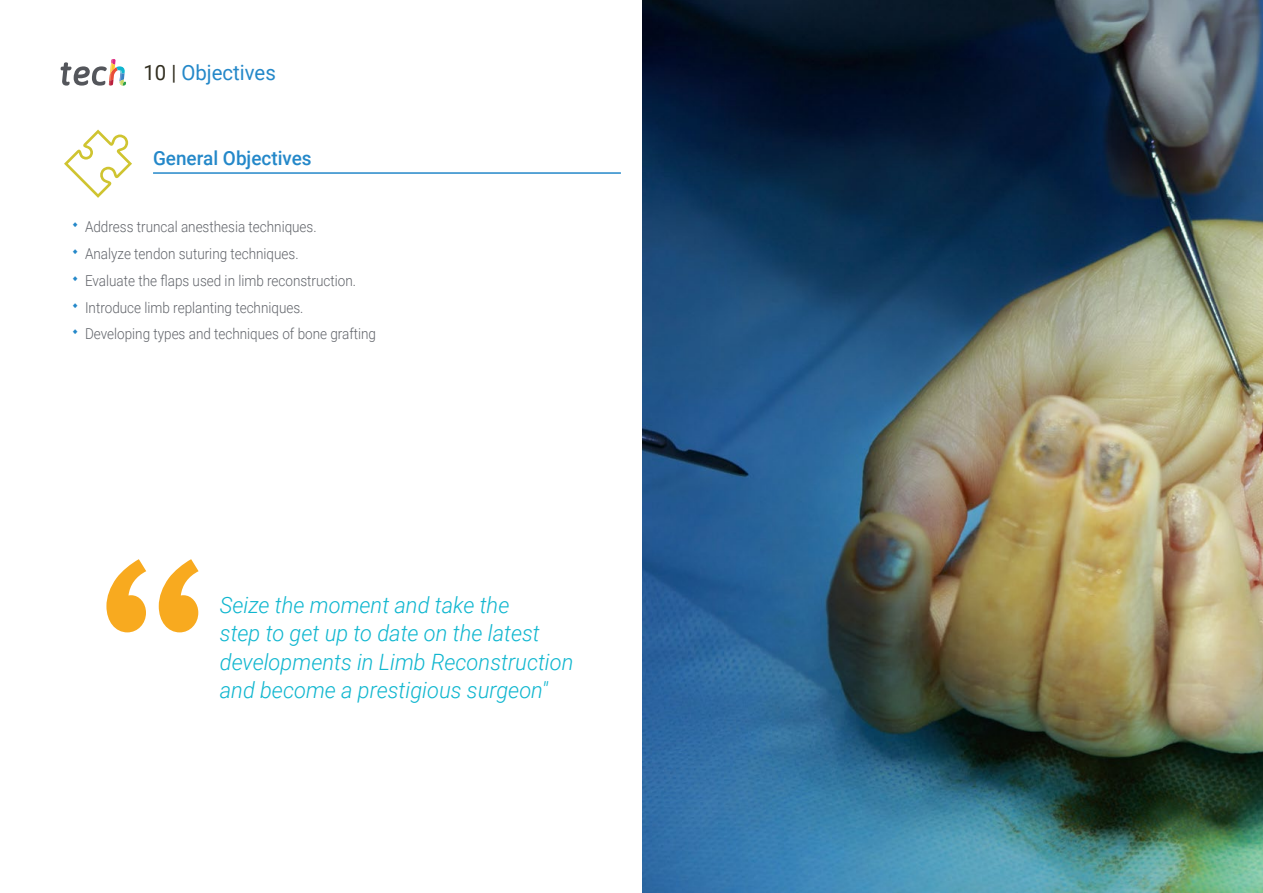
<style>
.page{position:relative;width:1263px;height:893px;background:#fff}
.page>*{position:absolute;margin:0;border:0;box-sizing:border-box;transform-origin:0 0}
.t1{font:italic 300 22.5px/28.5px "Roboto";color:#0fb6cf}
.t2{font:21px "Roboto";color:#2488c9}
.t3{font:500 19.5px "Roboto";color:#2488c9}
.t4{font:300 15px/26.7px "Roboto";color:#61646a;scale:.9 1}
.s1{color:#312e20}
</style>
<div class="page">
<hr style="left:153px;top:173px;width:468px;height:1px;background:#2488c9">
<svg style="left:64px;top:130px;width:68px;height:68px"></svg>
<svg style="left:106px;top:559px;width:93px;height:73px"></svg>
<svg style="left:61px;top:59px;width:65px;height:27px"></svg>
<img style="left:642px;top:0;width:621px;height:893px">
<h2 class="t2" style="left:144px;top:57px;width:134px"><span class="s1">10 |</span> Objectives</h2>
<h3 class="t3" style="left:153px;top:144px;width:160px">General Objectives</h3>
<p class="t4" style="left:85px;top:213px;width:325px">Address truncal anesthesia techniques.<br>Analyze tendon suturing techniques.<br>Evaluate the flaps used in limb reconstruction.<br>Introduce limb replanting techniques.<br>Developing types and techniques of bone grafting</p>
<h1 class="t1" style="left:220px;top:590px;width:355px">Seize the moment and take the<br>step to get up to date on the latest developments in Limb Reconstruction and become a prestigious surgeon"</h1>
</div>
